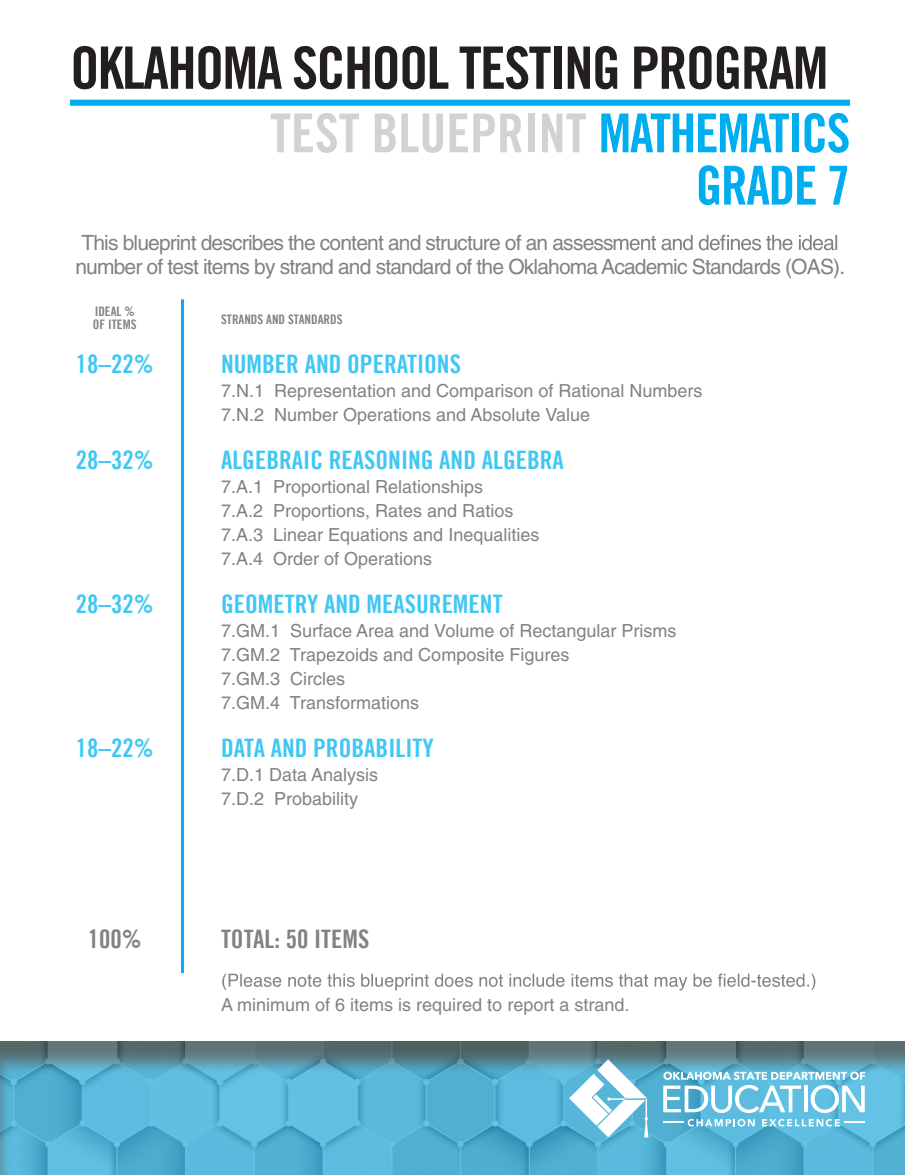
<style>
.page{position:relative;width:905px;height:1175px;background:#fff}
.page>*{position:absolute;margin:0;border:0;box-sizing:border-box;transform-origin:0 0}
.t1{font:58.5px "Trade Gothic Bold Cond Twenty";letter-spacing:-.03em;color:#231f20}
.t2{font:53.7px "Trade Gothic Bold Cond Twenty";color:#d1d2d4}
.t3{font:53.7px "Trade Gothic Bold Cond Twenty";letter-spacing:-.03em;color:#00aeef}
.t4{font:25.5px "Trade Gothic Bold Cond Twenty";color:#40c7f4}
.t5{font:25.5px "Trade Gothic Bold Cond Twenty";color:#808285}
.t6{font:21px/24px "Helvetica";letter-spacing:-.04em;color:#808285}
.t7{font:18px/24px "Helvetica";color:#808285}
.t8{font:13.05px/13px "Trade Gothic Bold Cond Twenty";color:#808285}
.s1{color:#00aeef}
</style>
<div class="page">
<div style="left:70px;top:100px;width:780px;height:6px;background:#00aeef"></div>
<svg style="left:1px;top:1041px;width:903px;height:133px;background:#56a7c4"></svg>
<svg style="left:663px;top:1071px;width:202px;height:55px"></svg>
<hr style="left:844px;top:1121px;width:20px;height:2px;background:#fff">
<hr style="left:663px;top:1121px;width:20px;height:2px;background:#fff">
<svg style="left:569px;top:1059px;width:79px;height:78px"></svg>
<svg style="left:613px;top:235px;width:224px;height:15px"></svg>
<hr style="left:181px;top:299px;width:3px;height:674px;background:#00aeef">
<svg style="left:222px;top:973px;width:593px;height:17px"></svg>
<p class="t1" style="left:70px;top:32px;width:759px">OKLAHOMA SCHOOL TESTING PROGRAM</p>
<p class="t2" style="left:270px;top:100px;width:582px">TEST BLUEPRINT <span class="s1">MATHEMATICS</span></p>
<p class="t3" style="left:695px;top:153px;width:156px">GRADE 7</p>
<p class="t6" style="left:75px;top:230px;width:771px">This blueprint describes the content and structure of an assess<br>number of test items by strand and standard of the Oklahoma Academic Standards (OAS).</p>
<p class="t8" style="left:93px;top:305px;width:45px">IDEAL %<br>OF ITEMS</p>
<p class="t4" style="left:76px;top:348px;width:79px">18–22%</p>
<p class="t4" style="left:76px;top:444px;width:79px">28–32%</p>
<p class="t4" style="left:76px;top:588px;width:79px">28–32%</p>
<p class="t4" style="left:76px;top:732px;width:79px">18–22%</p>
<p class="t8" style="left:221px;top:312px;width:123px">STRANDS AND STANDARDS</p>
<p class="t4" style="left:221px;top:348px;width:241px">NUMBER AND OPERATIONS</p>
<p class="t7" style="left:221px;top:378px;width:483px">7.N.1 Representation and Comparison of Rational Numbers<br>7.N.2 Number Operations and Absolute Value</p>
<p class="t4" style="left:221px;top:444px;width:344px">ALGEBRAIC REASONING AND ALGEBRA</p>
<p class="t7" style="left:221px;top:474px;width:320px">7.A.1 Proportional Relationships<br>7.A.2 Proportions, Rates and Ratios 7.A.3 Linear Equations and Inequalities 7.A.4 Order of Operations</p>
<p class="t4" style="left:221px;top:588px;width:283px">GEOMETRY AND MEASUREMENT</p>
<p class="t7" style="left:221px;top:618px;width:457px">7.GM.1 Surface Area and Volume of Rectangular Prisms 7.GM.2 Trapezoids and Composite Figures<br>7.GM.3 Circles<br>7.GM.4 Transformations</p>
<p class="t4" style="left:221px;top:732px;width:214px">DATA AND PROBABILITY</p>
<p class="t7" style="left:221px;top:762px;width:159px">7.D.1 Data Analysis<br>7.D.2 Probability</p>
<p class="t5" style="left:88px;top:923px;width:55px">100%</p>
<p class="t5" style="left:221px;top:923px;width:150px">TOTAL: 50 ITEMS</p>
<p class="t7" style="left:221px;top:992px;width:410px">A minimum of 6 items is required to report a strand.</p>
</div>
